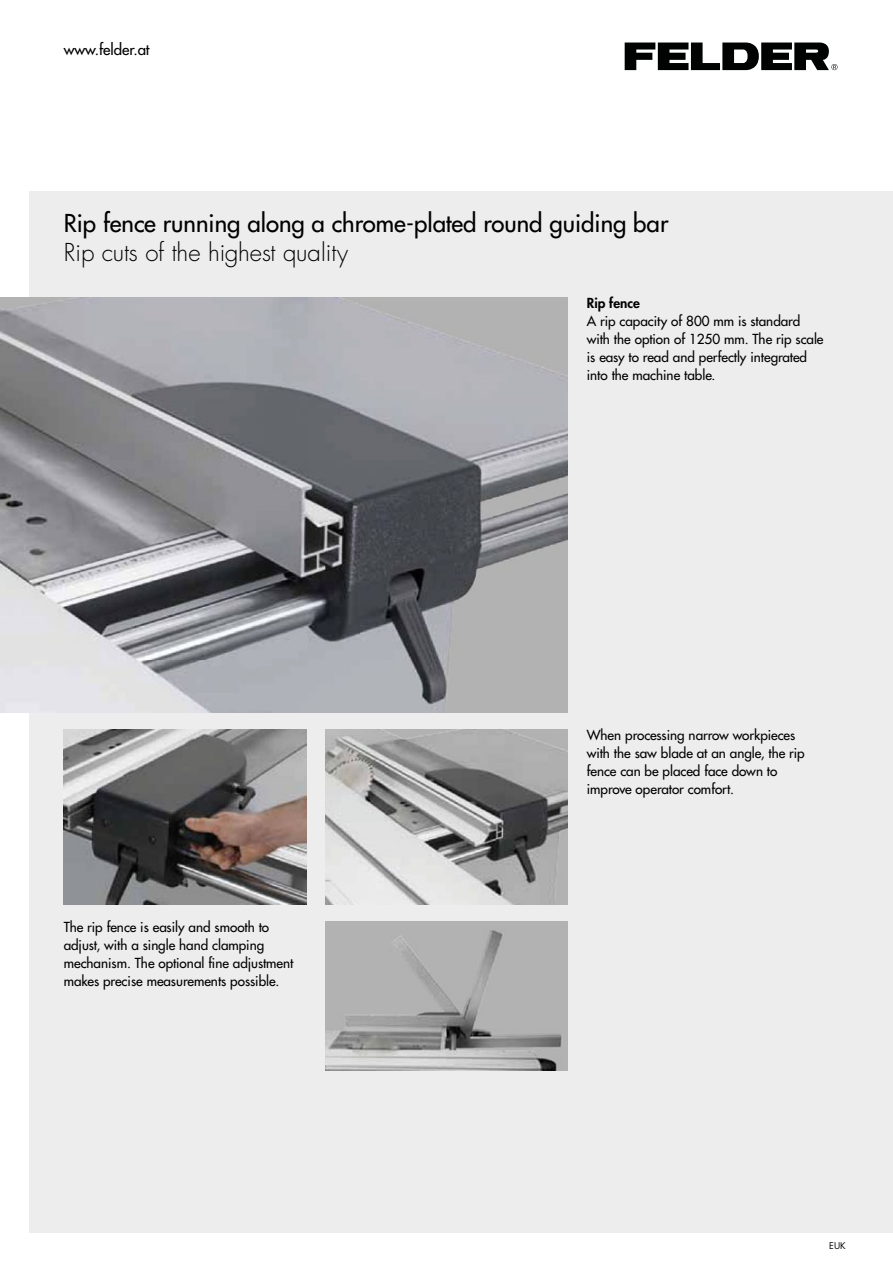
<style>
.page{position:relative;width:893px;height:1263px;background:#fff}
.page>*{position:absolute;margin:0;border:0;box-sizing:border-box;transform-origin:0 0}
.t1{font:500 24px "Futura OT";color:#000}
.t2{font:300 24px "Futura OT";color:#000}
.t3{font:500 15px "Futura OT";color:#000}
.t4{font:500 13.5px/18px "Futura OT";color:#000}
.t5{font:600 13.5px "Futura OT";color:#000}
.t6{font:9px "Futura OT";color:#000}
</style>
<div class="page">
<div style="left:30px;top:191px;width:863px;height:1042px;background:#ededed"></div>
<svg style="left:625px;top:43px;width:212px;height:27px"></svg>
<img style="left:0;top:298px;width:568px;height:414px">
<img style="left:325px;top:729px;width:243px;height:175px">
<img style="left:64px;top:729px;width:242px;height:175px">
<img style="left:325px;top:1070px;width:243px;height:1px">
<img style="left:325px;top:921px;width:243px;height:149px">
<p class="t3" style="left:64px;top:38px;width:87px">www.felder.at</p>
<h1 class="t1" style="left:64px;top:206px;width:606px">Rip fence running along a chrome-plated round guiding bar</h1>
<h1 class="t2" style="left:64px;top:236px;width:286px">Rip cuts of the highest quality</h1>
<p class="t5" style="left:587px;top:294px;width:54px">rip fence</p>
<p class="t4" style="left:587px;top:312px;width:238px">A rip capacity of 800 mm is standard with the option of 1250 mm. The rip scale is easy to read and perfectly integrated into the machine table.</p>
<p class="t4" style="left:64px;top:918px;width:231px">The rip fence is easily and smooth to adjust, with a single hand clamping mechanism. The optional fine adjustment makes precise measurements possible.</p>
<p class="t4" style="left:587px;top:726px;width:219px">When processing narrow workpieces with the saw blade at an angle, the rip fence can be placed face down to improve operator comfort.</p>
<p class="t6" style="left:829px;top:1239px;width:18px">EUK</p>
</div>
